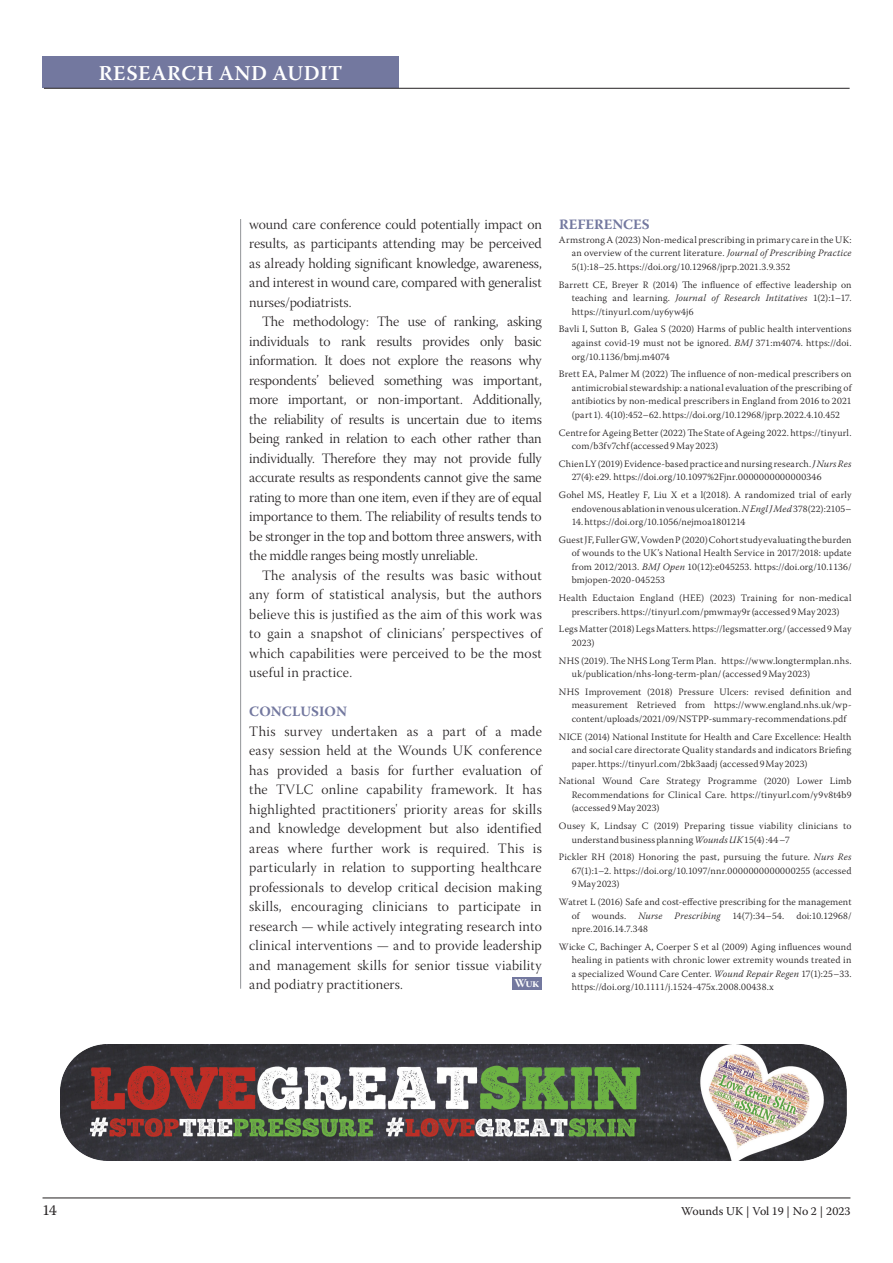
<style>
.page{position:relative;width:893px;height:1263px;background:#fff}
.page>*{position:absolute;margin:0;border:0;box-sizing:border-box;transform-origin:0 0}
.t1{font:600 21px "Warnock Pro";letter-spacing:.025em;color:#fff}
.t2{font:15px "Warnock Pro";color:#231f20}
.Paragraph_indented{font:14.25px/19.5px "Warnock Pro Light Subh";letter-spacing:.005em;color:#231f20;text-align:justify}
.Paragraph_non-indent{font:14.25px/19.5px "Warnock Pro Light Subh";letter-spacing:.005em;color:#231f20;text-align:justify}
.A-head{font:700 14.25px "Warnock Pro";letter-spacing:.005em;color:#73789f}
.t3{font:12px "Warnock Pro";letter-spacing:-.005em;color:#231f20}
.t4{font:12px "Warnock Pro Bold Subh";color:#fff}
.References{font:300 9.75px/13.5px "Warnock Pro";letter-spacing:.02em;color:#231f20;text-align:justify}
.s1{font-style:italic}
</style>
<div class="page">
<div style="left:43px;top:56px;width:356px;height:32px;background:#73789f"></div>
<hr style="left:44px;top:88px;width:806px;height:1px;background:#231f20">
<hr style="left:43px;top:1197px;width:807px;height:1px;background:#231f20">
<hr style="left:240px;top:219px;width:1px;height:770px;background:#939598">
<div style="left:512px;top:976px;width:30px;height:13px;background:#73789f"></div>
<img style="left:61px;top:1044px;width:785px;height:116px">
<h1 class="t1" style="left:99px;top:60px;width:245px">RESEARCH AND AUDIT</h1>
<p class="Paragraph_non-indent" style="left:249px;top:216px;width:294px">wound care conference could potentially impact on results, as participants attending may be perceived as already holding significant knowledge, awareness, and interest in wound care, compared with generalist nurses/podiatrists.</p>
<p class="Paragraph_indented" style="left:249px;top:314px;width:294px;text-indent:13px">The methodology: The use of ranking, asking individuals to rank results provides only basic information. It does not explore the reasons why respondents’ believed something was important, more important, or non-important. Additionally, the reliability of results is uncertain due to items being ranked in relation to each other rather than individually. Therefore they may not provide fully accurate results as respondents cannot give the same rating to more than one item, even if they are of equal importance to them. The reliability of results tends to be stronger in the top and bottom three answers, with the middle ranges being mostly unreliable.</p>
<p class="Paragraph_indented" style="left:249px;top:567px;width:294px;text-indent:13px">The analysis of the results was basic without any form of statistical analysis, but the authors believe this is justified as the aim of this work was to gain a snapshot of clinicians’ perspectives of which capabilities were perceived to be the most useful in practice.</p>
<p class="A-head" style="left:249px;top:703px;width:99px">CONCLUSION</p>
<p class="Paragraph_non-indent" style="left:249px;top:723px;width:294px">This survey undertaken as a part of a made easy session held at the Wounds UK conference has provided a basis for further evaluation of the TVLC online capability framework. It has highlighted practitioners' priority areas for skills and knowledge development but also identified areas where further work is required. This is particularly in relation to supporting healthcare professionals to develop critical decision making skills, encouraging clinicians to participate in research — while actively integrating research into clinical interventions — and to provide leadership and management skills for senior tissue viability and podiatry practitioners.</p>
<p class="t4" style="left:514px;top:976px;width:26px">Wuk</p>
<p class="A-head" style="left:559px;top:216px;width:92px">REFERENCES</p>
<p class="References" style="left:572px;top:233px;width:281px;text-indent:-13px">Armstrong A (2023) Non-medical prescribing in primary care in the UK: an overview of the current literature. <span class="s1">Journal of Prescribing Practice </span>5(1):18–25. https://doi.org/10.12968/jprp.2021.3.9.352</p>
<p class="References" style="left:572px;top:278px;width:281px;text-indent:-13px">Barrett CE, Breyer R (2014) The influence of effective leadership on teaching and learning. <span class="s1">Journal of Research Intitatives</span> 1(2):1–17. https://tinyurl.com/uy6yw4j6</p>
<p class="References" style="left:572px;top:322px;width:281px;text-indent:-13px">Bavli I, Sutton B, Galea S (2020) Harms of public health interventions against covid-19 must not be ignored. <span class="s1">BMJ</span> 371:m4074. https://doi. org/10.1136/bmj.m4074</p>
<p class="References" style="left:572px;top:367px;width:281px;text-indent:-13px">Brett EA, Palmer M (2022) The influence of non-medical prescribers on antimicrobial stewardship: a national evaluation of the prescribing of antibiotics by non-medical prescribers in England from 2016 to 2021 (part 1). 4(10):452–62. https://doi.org/10.12968/jprp.2022.4.10.452</p>
<p class="References" style="left:572px;top:425px;width:281px;text-indent:-13px">Centre for Ageing Better (2022) The State of Ageing 2022. https://tinyurl. com/b3fv7chf (accessed 9 May 2023)</p>
<p class="References" style="left:572px;top:457px;width:281px;text-indent:-13px">Chien LY (2019) Evidence-based practice and nursing research. <span class="s1">J Nurs Res<br></span>27(4): e29. https://doi.org/10.1097%2Fjnr.0000000000000346</p>
<p class="References" style="left:559px;top:488px;width:294px;text-align:right">Gohel MS, Heatley F, Liu X et a l(2018). A randomized trial of early endovenous ablation in venous ulceration. <span class="s1">N Engl J Med</span> 378(22):2105–</p>
<p class="References" style="left:572px;top:515px;width:175px">14. https://doi.org/10.1056/nejmoa1801214</p>
<p class="References" style="left:572px;top:533px;width:281px;text-indent:-13px">Guest JF, Fuller GW, Vowden P (2020) Cohort study evaluating the burden of wounds to the UK’s National Health Service in 2017/2018: update from 2012/2013. <span class="s1">BMJ Open</span> 10(12):e045253. https://doi.org/10.1136/ bmjopen-2020-045253</p>
<p class="References" style="left:559px;top:591px;width:294px;text-align:center">Health Eductaion England (HEE) (2023) Training for non-medical prescribers. https://tinyurl.com/pmwmay9r (accessed 9 May 2023)</p>
<p class="References" style="left:572px;top:622px;width:281px;text-indent:-13px">Legs Matter (2018) Legs Matters. https://legsmatter.org/ (accessed 9 May<br>2023)</p>
<p class="References" style="left:572px;top:653px;width:281px;text-indent:-13px">NHS (2019). The NHS Long Term Plan. https://www.longtermplan.nhs. uk/publication/nhs-long-term-plan/ (accessed 9 May 2023)</p>
<p class="References" style="left:572px;top:685px;width:281px;text-indent:-13px">NHS Improvement (2018) Pressure Ulcers: revised definition and measurement Retrieved from https://www.england.nhs.uk/wp&shy;content/uploads/2021/09/NSTPP-summary-recommendations.pdf</p>
<p class="References" style="left:572px;top:729px;width:281px;text-indent:-13px">NICE (2014) National Institute for Health and Care Excellence: Health and social care directorate Quality standards and indicators Briefing paper. https://tinyurl.com/2bk3aadj (accessed 9 May 2023)</p>
<p class="References" style="left:572px;top:774px;width:281px;text-indent:-13px">National Wound Care Strategy Programme (2020) Lower Limb Recommendations for Clinical Care. https://tinyurl.com/y9v8t4b9 (accessed 9 May 2023)</p>
<p class="References" style="left:572px;top:819px;width:281px;text-indent:-13px">Ousey K, Lindsay C (2019) Preparing tissue viability clinicians to understand business planning <span class="s1">Wounds UK</span> 15(4) :44 –7</p>
<p class="References" style="left:572px;top:850px;width:281px;text-indent:-13px">Pickler RH (2018) Honoring the past, pursuing the future. <span class="s1">Nurs Res </span>67(1):1–2. https://doi.org/10.1097/nnr.0000000000000255 (accessed 9 May 2023)</p>
<p class="References" style="left:572px;top:895px;width:281px;text-indent:-13px">Watret L (2016) Safe and cost-effective prescribing for the management of wounds. <span class="s1">Nurse Prescribing</span> 14(7):34–54. doi:10.12968/ npre.2016.14.7.348</p>
<p class="References" style="left:572px;top:940px;width:281px;text-indent:-13px">Wicke C, Bachinger A, Coerper S et al (2009) Aging influences wound healing in patients with chronic lower extremity wounds treated in a specialized Wound Care Center. <span class="s1">Wound Repair Regen</span> 17(1):25–33. https://doi.org/10.1111/j.1524-475x.2008.00438.x</p>
<h2 class="t2" style="left:43px;top:1201px;width:16px">14</h2>
<p class="t3" style="left:681px;top:1204px;width:171px">Wounds UK | Vol 19 | No 2 | 2023</p>
</div>
